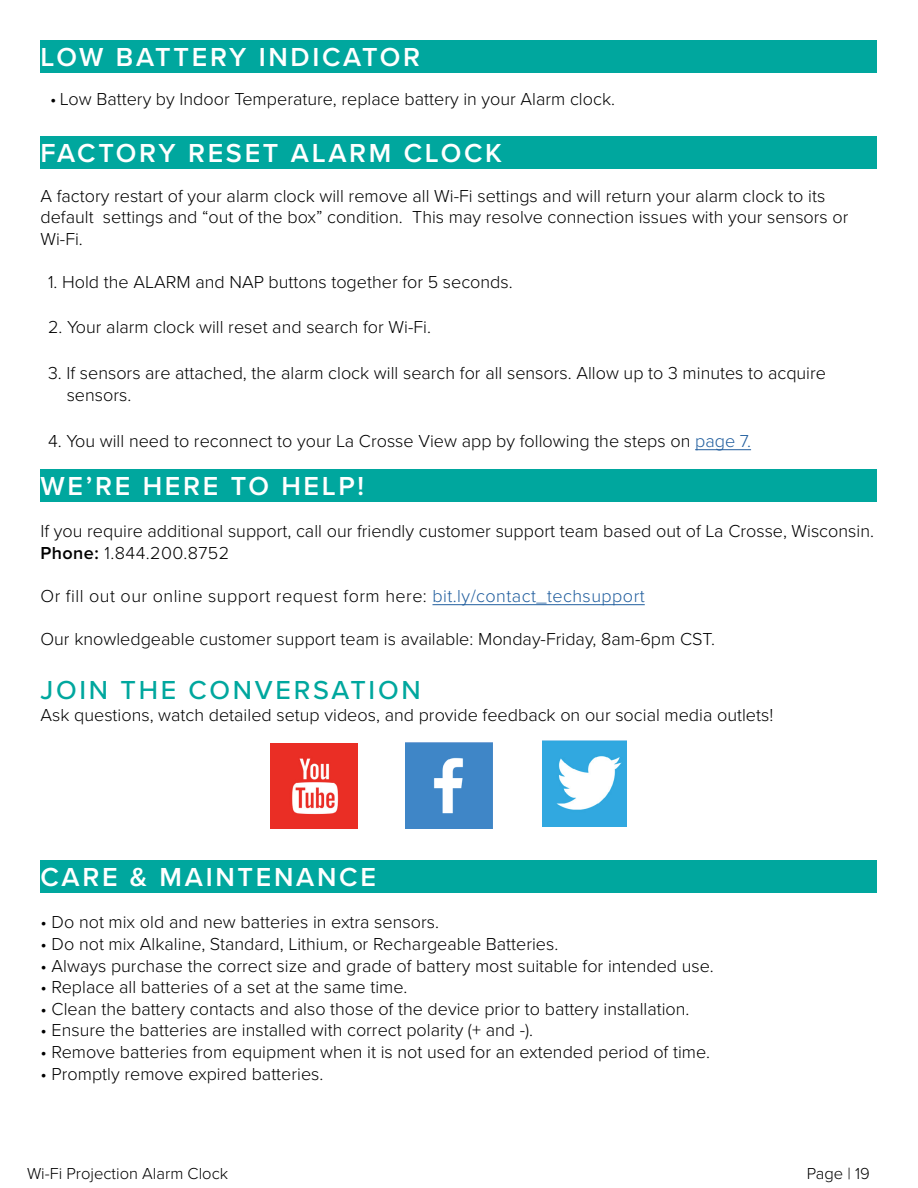
<style>
.page{position:relative;width:918px;height:1188px;background:#fff}
.page>*{position:absolute;margin:0;border:0;box-sizing:border-box;transform-origin:0 0}
.t1{font:600 27px "Proxima Nova";letter-spacing:.1em;color:#fff}
.t2{font:500 27px "Proxima Nova";letter-spacing:.1em;color:#00a79e}
.t3{font:300 18px/21.6px "Proxima Nova";color:#000}
.t4{font:300 18px "Proxima Nova";letter-spacing:.025em;color:#000}
.t5{font:300 16.5px "Proxima Nova";color:#000}
.s1{color:#215e9e}
.s2{font-weight:600}
</style>
<div class="page">
<div style="left:40px;top:40px;width:838px;height:33px;background:#00a79e"></div>
<div style="left:40px;top:136px;width:838px;height:33px;background:#00a79e"></div>
<hr style="left:695px;top:449px;width:56px;height:1px;background:#215e9e">
<hr style="left:432px;top:604px;width:213px;height:1px;background:#215e9e">
<div style="left:40px;top:469px;width:838px;height:33px;background:#00a79e"></div>
<img style="left:270px;top:743px;width:87px;height:86px">
<img style="left:542px;top:740px;width:84px;height:86px">
<img style="left:405px;top:743px;width:87px;height:85px">
<div style="left:40px;top:860px;width:838px;height:33px;background:#00a79e"></div>
<h1 class="t1" style="left:40px;top:37px;width:381px">LOW BATTERY INDICATOR</h1>
<p class="t3" style="left:50px;top:87px;width:566px">• Low Battery by Indoor Temperature, replace battery in your Alarm clock.</p>
<h1 class="t1" style="left:40px;top:133px;width:463px">FACTORY RESET ALARM CLOCK</h1>
<p class="t3" style="left:40px;top:184px;width:809px">A factory restart of your alarm clock will remove all Wi-Fi settings and will return your alarm clock to its default settings and “out of the box” condition. This may resolve connection issues with your sensors or<br>Wi-Fi.</p>
<p class="t3" style="left:48px;top:270px;width:466px">1. Hold the ALARM and NAP buttons together for 5 seconds.</p>
<p class="t3" style="left:48px;top:316px;width:384px">2. Your alarm clock will reset and search for Wi-Fi.</p>
<p class="t3" style="left:67px;top:360px;width:761px;line-height:22.6px;text-indent:-19px">3. If sensors are attached, the alarm clock will search for all sensors. Allow up to 3 minutes to acquire sensors.</p>
<p class="t3" style="left:48px;top:429px;width:705px">4. You will need to reconnect to your La Crosse View app by following the steps on <span class="s1">page 7.</span></p>
<h1 class="t1" style="left:40px;top:465px;width:325px">WE’RE HERE TO HELP!</h1>
<p class="t3" style="left:40px;top:519px;width:835px">If you require additional support, call our friendly customer support team based out of La Crosse, Wisconsin.<br><span class="s2">Phone:</span> 1.844.200.8752</p>
<p class="t4" style="left:40px;top:582px;width:606px">Or fill out our online support request form here: <span class="s1">bit.ly/contact_techsupport</span></p>
<p class="t3" style="left:40px;top:627px;width:676px">Our knowledgeable customer support team is available: Monday-Friday, 8am-6pm CST.</p>
<h1 class="t2" style="left:40px;top:670px;width:382px">JOIN THE CONVERSATION</h1>
<p class="t3" style="left:40px;top:703px;width:734px">Ask questions, watch detailed setup videos, and provide feedback on our social media outlets!</p>
<h1 class="t1" style="left:40px;top:857px;width:337px">CARE &amp; MAINTENANCE</h1>
<p class="t3" style="left:40px;top:911px;width:400px">• Do not mix old and new batteries in extra sensors.</p>
<p class="t3" style="left:40px;top:932px;width:519px">• Do not mix Alkaline, Standard, Lithium, or Rechargeable Batteries.</p>
<p class="t3" style="left:40px;top:954px;width:675px">• Always purchase the correct size and grade of battery most suitable for intended use.</p>
<p class="t3" style="left:40px;top:975px;width:368px">• Replace all batteries of a set at the same time.</p>
<p class="t3" style="left:40px;top:997px;width:651px">• Clean the battery contacts and also those of the device prior to battery installation.</p>
<p class="t3" style="left:40px;top:1019px;width:494px">• Ensure the batteries are installed with correct polarity (+ and -).</p>
<p class="t3" style="left:40px;top:1040px;width:671px">• Remove batteries from equipment when it is not used for an extended period of time.</p>
<p class="t3" style="left:40px;top:1062px;width:284px">• Promptly remove expired batteries.</p>
<p class="t5" style="left:27px;top:1161px;width:203px">Wi-Fi Projection Alarm Clock</p>
<p class="t5" style="left:807px;top:1161px;width:65px">Page | 19</p>
</div>
